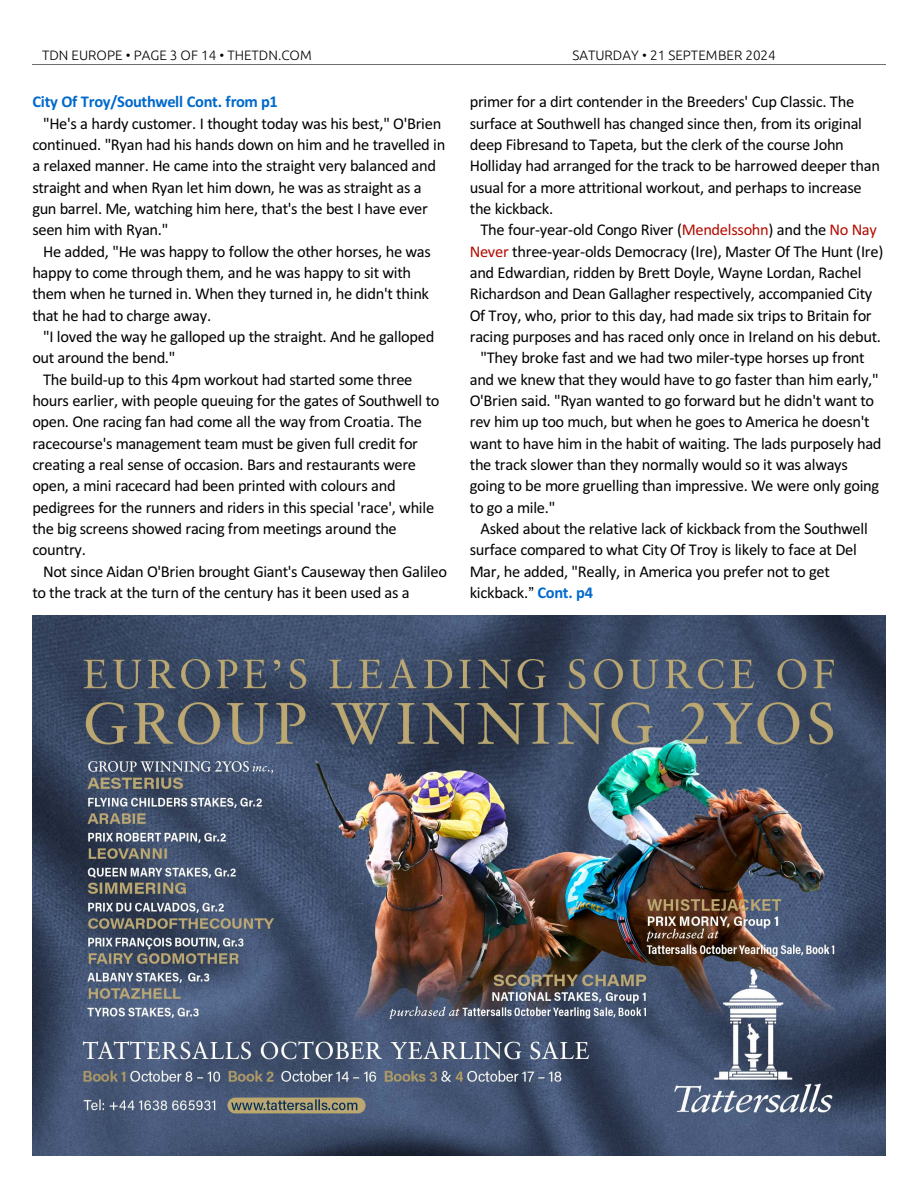
<style>
.page{position:relative;width:918px;height:1188px;background:#fff}
.page>*{position:absolute;margin:0;border:0;box-sizing:border-box;transform-origin:0 0}
.t1{font:16.5px/21.3px "Calibri";letter-spacing:-.02em;color:#000}
.t2{font:700 16.5px "Calibri";letter-spacing:-.02em;color:#0069cc}
.t3{font:300 13.5px "Ubuntu";color:#000}
.s1{color:#b30b00}
.s2{font-weight:700;color:#0069cc}
</style>
<div class="page">
<hr style="left:32px;top:64px;width:853px;height:1px;background:#6e6e6e">
<img style="left:32px;top:616px;width:854px;height:540px">
<p class="t3" style="left:42px;top:49px;width:271px">TDN EUROPE • PAGE 3 OF 14 • THETDN.COM</p>
<p class="t3" style="left:572px;top:49px;width:205px">SATURDAY • 21 SEPTEMBER 2024</p>
<p class="t2" style="left:32px;top:95px;width:247px">City Of Troy/Southwell Cont. from p1</p>
<p class="t1" style="left:32px;top:114px;width:415px;text-indent:11px">"He's a hardy customer. I thought today was his best," O'Brien continued. "Ryan had his hands down on him and he travelled in a relaxed manner. He came into the straight very balanced and straight and when Ryan let him down, he was as straight as a gun barrel. Me, watching him here, that's the best I have ever seen him with Ryan."</p>
<p class="t1" style="left:32px;top:242px;width:400px;text-indent:11px">He added, "He was happy to follow the other horses, he was happy to come through them, and he was happy to sit with them when he turned in. When they turned in, he didn't think that he had to charge away.</p>
<p class="t1" style="left:32px;top:327px;width:403px;text-indent:11px">"I loved the way he galloped up the straight. And he galloped out around the bend."</p>
<p class="t1" style="left:32px;top:370px;width:409px;text-indent:11px">The build-up to this 4pm workout had started some three hours earlier, with people queuing for the gates of Southwell to open. One racing fan had come all the way from Croatia. The racecourse's management team must be given full credit for creating a real sense of occasion. Bars and restaurants were open, a mini racecard had been printed with colours and pedigrees for the runners and riders in this special 'race', while the big screens showed racing from meetings around the country.</p>
<p class="t1" style="left:32px;top:562px;width:416px;text-indent:11px">Not since Aidan O'Brien brought Giant's Causeway then Galileo to the track at the turn of the century has it been used as a</p>
<p class="t1" style="left:470px;top:93px;width:412px">primer for a dirt contender in the Breeders' Cup Classic. The surface at Southwell has changed since then, from its original deep Fibresand to Tapeta, but the clerk of the course John Holliday had arranged for the track to be harrowed deeper than usual for a more attritional workout, and perhaps to increase the kickback.</p>
<p class="t1" style="left:481px;top:221px;width:398px">The four-year-old Congo River (<span class="s1">Mendelssohn</span>) and the <span class="s1">No Nay</span></p>
<p class="t1" style="left:470px;top:242px;width:415px"><span class="s1">Never</span> three-year-olds Democracy (Ire), Master Of The Hunt (Ire)</p>
<p class="t1" style="left:470px;top:263px;width:393px">and Edwardian, ridden by Brett Doyle, Wayne Lordan, Rachel</p>
<p class="t1" style="left:470px;top:285px;width:404px">Richardson and Dean Gallagher respectively, accompanied City</p>
<p class="t1" style="left:470px;top:306px;width:403px">Of Troy, who, prior to this day, had made six trips to Britain for</p>
<p class="t1" style="left:470px;top:327px;width:413px">racing purposes and has raced only once in Ireland on his debut.</p>
<p class="t1" style="left:481px;top:349px;width:386px">"They broke fast and we had two miler-type horses up front</p>
<p class="t1" style="left:470px;top:370px;width:410px">and we knew that they would have to go faster than him early,"</p>
<p class="t1" style="left:470px;top:391px;width:406px">O'Brien said. "Ryan wanted to go forward but he didn't want to</p>
<p class="t1" style="left:470px;top:413px;width:401px">rev him up too much, but when he goes to America he doesn't</p>
<p class="t1" style="left:470px;top:434px;width:413px">want to have him in the habit of waiting. The lads purposely had</p>
<p class="t1" style="left:470px;top:455px;width:380px">the track slower than they normally would so it was always</p>
<p class="t1" style="left:470px;top:477px;width:411px">going to be more gruelling than impressive. We were only going</p>
<p class="t1" style="left:470px;top:498px;width:87px">to go a mile."</p>
<p class="t1" style="left:481px;top:519px;width:389px">Asked about the relative lack of kickback from the Southwell</p>
<p class="t1" style="left:470px;top:541px;width:389px">surface compared to what City Of Troy is likely to face at Del</p>
<p class="t1" style="left:470px;top:562px;width:362px">Mar, he added, "Really, in America you prefer not to get</p>
<p class="t1" style="left:470px;top:583px;width:125px">kickback. <span class="s2">Cont. p4</span></p>
</div>
